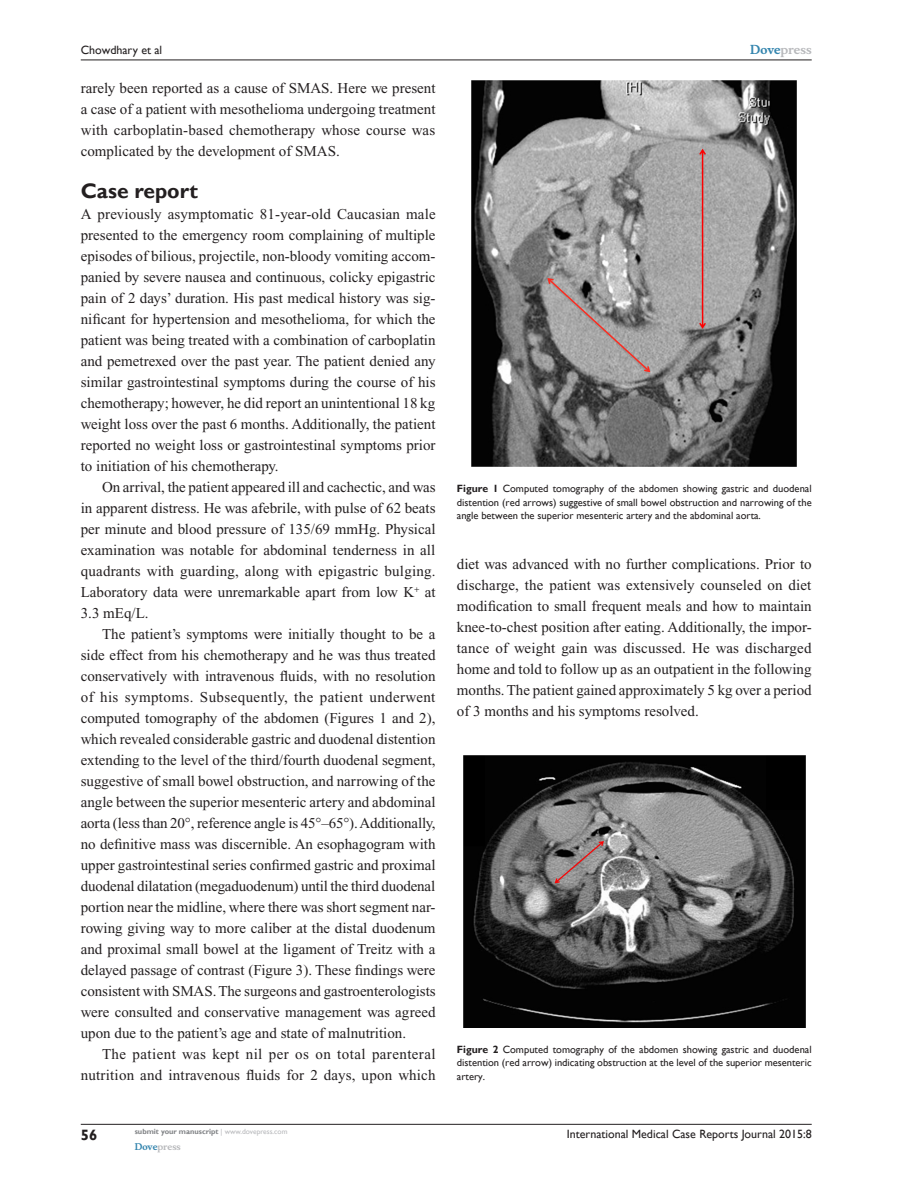
<style>
.page{position:relative;width:918px;height:1188px;background:#fff}
.page>*{position:absolute;margin:0;border:0;box-sizing:border-box;transform-origin:0 0}
.t1{font:700 21px "Gill Sans";color:#231f20}
.Tx{font:15px/21px "Times New Roman";color:#231f20;text-align:justify}
.TxF{font:15px/21px "Times New Roman";color:#231f20;text-align:justify}
.RunFolio-V{font:700 15px "Gill Sans";color:#231f20}
.RunF-V{font:12px "Gill Sans";color:#231f20}
.RunH-V{font:12px "Gill Sans";color:#231f20}
.RunH-Brand-V{font:700 12px "Musee";color:#b8b9bc}
.FC{font:10.5px/13.5px "Gill Sans";color:#231f20;text-align:justify}
.RunF-Brand-V{font:700 9px "Musee";color:#b8b9bc}
.RunF-SubmityourMS-V{font:700 7.5px "Gill Sans";color:#808285}
.s1{color:#3485ae}
.s2{font-weight:700}
.s3{font-weight:400;color:#b8b9bc}
</style>
<div class="page">
<hr style="left:81px;top:1124px;width:731px;height:1px;background:#231f20">
<hr style="left:81px;top:60px;width:731px;height:1px;background:#231f20">
<img style="left:472px;top:81px;width:325px;height:386px">
<img style="left:463px;top:755px;width:342px;height:272px">
<p class="RunH-V" style="left:81px;top:43px;width:83px">Chowdhary et al</p>
<p class="Tx" style="left:81px;top:77px;width:356px">rarely been reported as a cause of SMAS. Here we present a case of a patient with mesothelioma undergoing treatment with carboplatin-based chemotherapy whose course was complicated by the development of SMAS.</p>
<h1 class="t1" style="left:81px;top:178px;width:119px">Case report</h1>
<p class="TxF" style="left:81px;top:203px;width:357px">A previously asymptomatic 81-year-old Caucasian male presented to the emergency room complaining of multiple episodes of bilious, projectile, non-bloody vomiting accom&shy;panied by severe nausea and continuous, colicky epigastric pain of 2 days’ duration. His past medical history was sig&shy;nificant for hypertension and mesothelioma, for which the patient was being treated with a combination of carboplatin and pemetrexed over the past year. The patient denied any similar gastrointestinal symptoms during the course of his chemotherapy; however, he did report an unintentional 18 kg weight loss over the past 6 months. Additionally, the patient reported no weight loss or gastrointestinal symptoms prior to initiation of his chemotherapy.</p>
<p class="Tx" style="left:81px;top:476px;width:356px;text-indent:21px">On arrival, the patient appeared ill and cachectic, and was in apparent distress. He was afebrile, with pulse of 62 beats per minute and blood pressure of 135/69 mmHg. Physical examination was notable for abdominal tenderness in all quadrants with guarding, along with epigastric bulging.<br>Laboratory data were unremarkable apart from low K at 3.3 mEq/L.</p>
<p class="Tx" style="left:81px;top:623px;width:356px;text-indent:21px">The patient’s symptoms were initially thought to be a side effect from his chemotherapy and he was thus treated conservatively with intravenous fluids, with no resolution of his symptoms. Subsequently, the patient underwent computed tomography of the abdomen (Figures 1 and 2), which revealed considerable gastric and duodenal distention extending to the level of the third/fourth duodenal segment, suggestive of small bowel obstruction, and narrowing of the angle between the superior mesenteric artery and abdominal aorta (less than 20 , reference angle is 45 –65 ). Additionally, no definitive mass was discernible. An esophagogram with upper gastrointestinal series confirmed gastric and proximal duodenal dilatation (megaduodenum) until the third duodenal portion near the midline, where there was short segment nar&shy;rowing giving way to more caliber at the distal duodenum and proximal small bowel at the ligament of Treitz with a delayed passage of contrast (Figure 3). These findings were consistent with SMAS. The surgeons and gastroenterologists were consulted and conservative management was agreed upon due to the patient’s age and state of malnutrition.</p>
<p class="Tx" style="left:81px;top:1043px;width:356px;text-align:right">The patient was kept nil per os on total parenteral nutrition and intravenous fluids for 2 days, upon which</p>
<p class="RunH-Brand-V" style="left:750px;top:43px;width:63px"><span class="s1">Dove</span>press</p>
<p class="FC" style="left:457px;top:482px;width:356px"><span class="s2">Figure 1</span> Computed tomography of the abdomen showing gastric and duodenal distention (red arrows) suggestive of small bowel obstruction and narrowing of the angle between the superior mesenteric artery and the abdominal aorta.</p>
<p class="Tx" style="left:457px;top:554px;width:356px">diet was advanced with no further complications. Prior to discharge, the patient was extensively counseled on diet modification to small frequent meals and how to maintain knee-to-chest position after eating. Additionally, the impor&shy;tance of weight gain was discussed. He was discharged home and told to follow up as an outpatient in the following months. The patient gained approximately 5 kg over a period of 3 months and his symptoms resolved.</p>
<p class="FC" style="left:457px;top:1042px;width:356px"><span class="s2">Figure 2</span> Computed tomography of the abdomen showing gastric and duodenal distention (red arrow) indicating obstruction at the level of the superior mesenteric artery.</p>
<p class="RunFolio-V" style="left:81px;top:1126px;width:18px">56</p>
<p class="RunF-SubmityourMS-V" style="left:135px;top:1127px;width:154px">submit your manuscript <span class="s3">| www.dovepress.com</span></p>
<p class="RunF-Brand-V" style="left:135px;top:1141px;width:48px"><span class="s1">Dove</span>press</p>
<p class="RunF-V" style="left:567px;top:1127px;width:246px">International Medical Case Reports Journal 2015:8</p>
</div>
